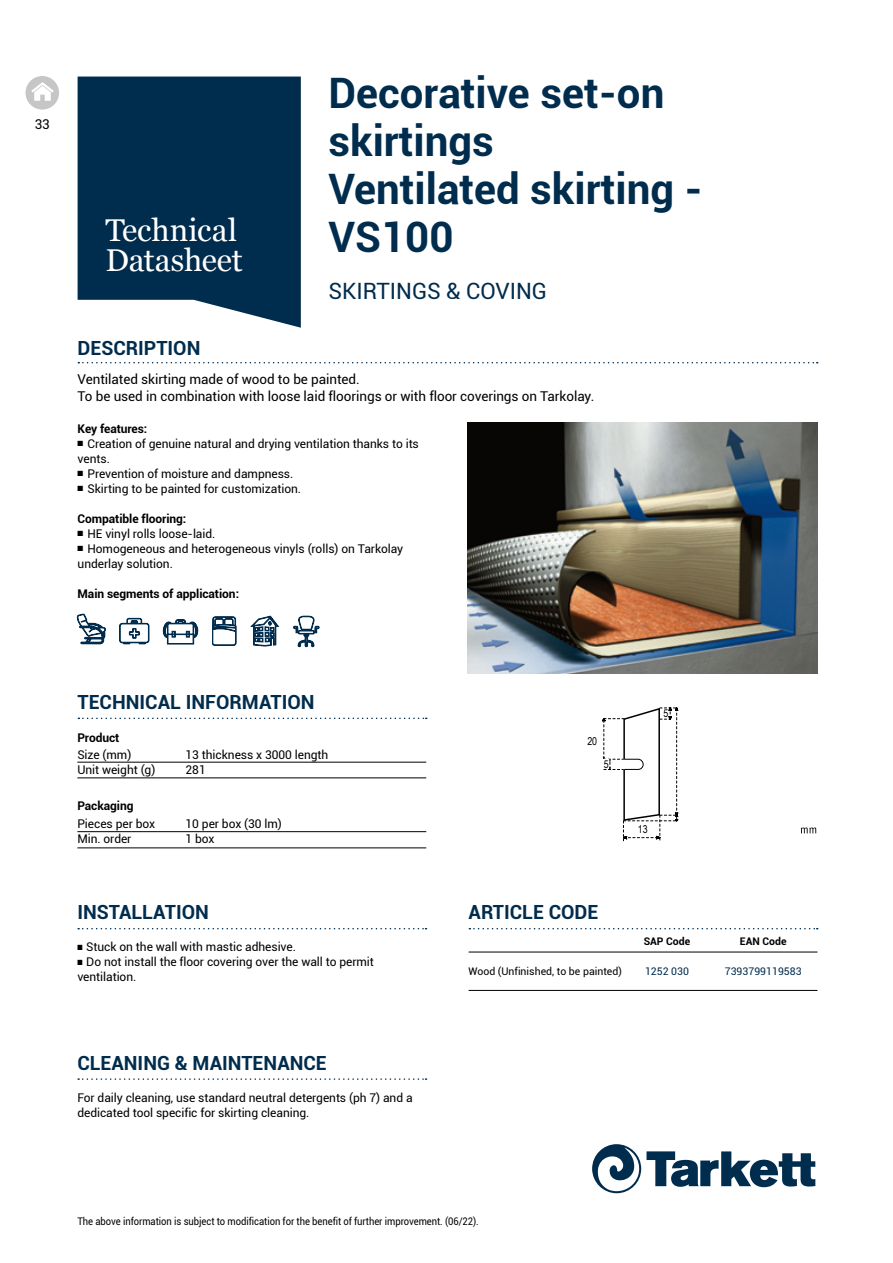
<style>
.page{position:relative;width:893px;height:1263px;background:#fff}
.page>*{position:absolute;margin:0;border:0;box-sizing:border-box;transform-origin:0 0}
.t1{font:700 42px/48px "Roboto";color:#002c4d}
.t2{font:31.5px/30px "Georgia";letter-spacing:-.005em;color:#fff}
.t3{font:22.5px "Roboto";color:#002c4d}
.t4{font:700 19.5px "Roboto";color:#002c4d}
.t5{font:13.5px/16.5px "Roboto";letter-spacing:-.005em;color:#000}
.t6{font:12px/15px "Roboto";letter-spacing:-.005em;color:#000}
.t7{font:700 12px "Roboto";letter-spacing:-.005em;color:#000}
.t8{font:10.8px "Arial Narrow";color:#000}
.t9{font:10.5px "Roboto";letter-spacing:-.005em;color:#000;scale:.9 1}
.t10{font:10.5px "Roboto";letter-spacing:-.005em;color:#000}
.t11{font:10.5px "Roboto";color:#002c4d}
.t12{font:700 10.5px "Roboto";color:#000}
.t13{font:9px "Officina Sans ITC Pro";color:#000}
.t14{font:9px "Myriad Pro";color:#000}
.t15{font:7.5px "Zapf Dingbats ITC";color:#000}
.t16{font:7.5px "Zapf Dingbats ITC";color:#000;scale:.9 1}
</style>
<div class="page">
<svg style="left:801px;top:827px;width:15px;height:6px"></svg>
<svg style="left:119px;top:618px;width:30px;height:26px"></svg>
<svg style="left:163px;top:619px;width:35px;height:25px"></svg>
<svg style="left:77px;top:613px;width:28px;height:31px"></svg>
<svg style="left:293px;top:616px;width:26px;height:31px"></svg>
<svg style="left:212px;top:616px;width:24px;height:30px"></svg>
<svg style="left:251px;top:616px;width:28px;height:30px"></svg>
<svg style="left:592px;top:1144px;width:223px;height:49px"></svg>
<hr style="left:77px;top:831px;width:349px;height:1px;background:#000">
<hr style="left:77px;top:848px;width:349px;height:1px;background:#000">
<hr style="left:77px;top:778px;width:349px;height:1px;background:#000">
<hr style="left:77px;top:762px;width:349px;height:1px;background:#000">
<img style="left:468px;top:423px;width:349px;height:251px">
<svg style="left:78px;top:362px;width:740px;height:1px"></svg>
<svg style="left:78px;top:77px;width:223px;height:251px;background:#153e5c"></svg>
<hr style="left:469px;top:952px;width:348px;height:1px;background:#000">
<hr style="left:469px;top:990px;width:348px;height:1px;background:#000">
<svg style="left:602px;top:708px;width:76px;height:133px"></svg>
<div style="left:630px;top:822px;width:25px;height:15px;background:#fff"></div>
<div style="left:589px;top:760px;width:20px;height:8px;background:#fff"></div>
<div style="left:661px;top:709px;width:7px;height:9px;background:#fff"></div>
<svg style="left:78px;top:718px;width:349px;height:1px"></svg>
<svg style="left:78px;top:928px;width:348px;height:1px"></svg>
<svg style="left:78px;top:1078px;width:348px;height:2px"></svg>
<svg style="left:469px;top:928px;width:349px;height:1px"></svg>
<svg style="left:26px;top:76px;width:33px;height:34px"></svg>
<p class="t5" style="left:35px;top:115px;width:17px">33</p>
<h2 class="t2" style="left:105px;top:214px;width:139px">Technical<br>Datasheet</h2>
<h3 class="t4" style="left:78px;top:334px;width:124px">DESCRIPTION</h3>
<h1 class="t1" style="left:328px;top:67px;width:376px">Decorative set-on skirtings<br>Ventilated skirting -<br>VS100</h1>
<h3 class="t3" style="left:328px;top:275px;width:220px">SKIRTINGS &amp; COVING</h3>
<p class="t5" style="left:78px;top:371px;width:518px">Ventilated skirting made of wood to be painted.<br>To be used in combination with loose laid floorings or with floor coverings on Tarkolay.</p>
<p class="t7" style="left:78px;top:420px;width:71px">Key features:</p>
<p class="t15" style="left:78px;top:440px;width:7px">■</p>
<p class="t6" style="left:78px;top:436px;width:343px;text-indent:10px">Creation of genuine natural and drying ventilation thanks to its vents.</p>
<p class="t15" style="left:78px;top:470px;width:7px">■</p>
<p class="t6" style="left:87px;top:466px;width:207px">Prevention of moisture and dampness.</p>
<p class="t15" style="left:78px;top:485px;width:7px">■</p>
<p class="t6" style="left:87px;top:481px;width:215px">Skirting to be painted for customization.</p>
<p class="t7" style="left:78px;top:510px;width:110px">Compatible flooring:</p>
<p class="t15" style="left:78px;top:530px;width:7px">■</p>
<p class="t6" style="left:87px;top:526px;width:129px">HE vinyl rolls loose-laid.</p>
<p class="t15" style="left:78px;top:545px;width:7px">■</p>
<p class="t6" style="left:78px;top:541px;width:327px;text-indent:10px">Homogeneous and heterogeneous vinyls (rolls) on Tarkolay underlay solution.</p>
<p class="t7" style="left:78px;top:585px;width:163px">Main segments of application:</p>
<h3 class="t4" style="left:78px;top:688px;width:239px">TECHNICAL INFORMATION</h3>
<p class="t7" style="left:77px;top:729px;width:44px">Product</p>
<p class="t6" style="left:77px;top:747px;width:80px">Size (mm)<br>Unit weight (g)</p>
<p class="t7" style="left:77px;top:797px;width:58px">Packaging</p>
<p class="t6" style="left:77px;top:816px;width:79px">Pieces per box<br>Min. order</p>
<p class="t6" style="left:186px;top:747px;width:144px">13 thickness x 3000 length<br>281</p>
<p class="t6" style="left:186px;top:816px;width:98px">10 per box (30 lm)<br>1 box</p>
<h3 class="t4" style="left:77px;top:899px;width:133px">INSTALLATION</h3>
<p class="t16" style="left:77px;top:944px;width:7px">■</p>
<p class="t6" style="left:86px;top:939px;width:211px">Stuck on the wall with mastic adhesive.</p>
<p class="t16" style="left:77px;top:959px;width:7px">■</p>
<p class="t6" style="left:77px;top:954px;width:298px;text-indent:9px">Do not install the floor covering over the wall to permit ventilation.</p>
<h3 class="t4" style="left:77px;top:1049px;width:251px">CLEANING &amp; MAINTENANCE</h3>
<p class="t6" style="left:77px;top:1090px;width:337px">For daily cleaning, use standard neutral detergents (ph 7) and a dedicated tool specific for skirting cleaning.</p>
<p class="t8" style="left:587px;top:733px;width:11px">20</p>
<p class="t13" style="left:588px;top:735px;width:11px">20</p>
<p class="t8" style="left:604px;top:756px;width:6px">5</p>
<p class="t13" style="left:603px;top:759px;width:6px">5</p>
<h3 class="t4" style="left:469px;top:899px;width:131px">ARTICLE CODE</h3>
<p class="t8" style="left:663px;top:706px;width:6px">5</p>
<p class="t13" style="left:664px;top:708px;width:6px">5</p>
<p class="t8" style="left:638px;top:821px;width:11px">13</p>
<p class="t14" style="left:637px;top:827px;width:11px">13</p>
<p class="t12" style="left:644px;top:933px;width:48px">SAP Code</p>
<p class="t12" style="left:740px;top:933px;width:48px">EAN Code</p>
<p class="t10" style="left:469px;top:964px;width:155px">Wood (Unfinished, to be painted)</p>
<p class="t11" style="left:645px;top:964px;width:45px">1252 030</p>
<p class="t11" style="left:725px;top:964px;width:78px">7393799119583</p>
<p class="t9" style="left:77px;top:1214px;width:447px">The above information is subject to modification for the benefit of further improvement. (06/22).</p>
</div>
